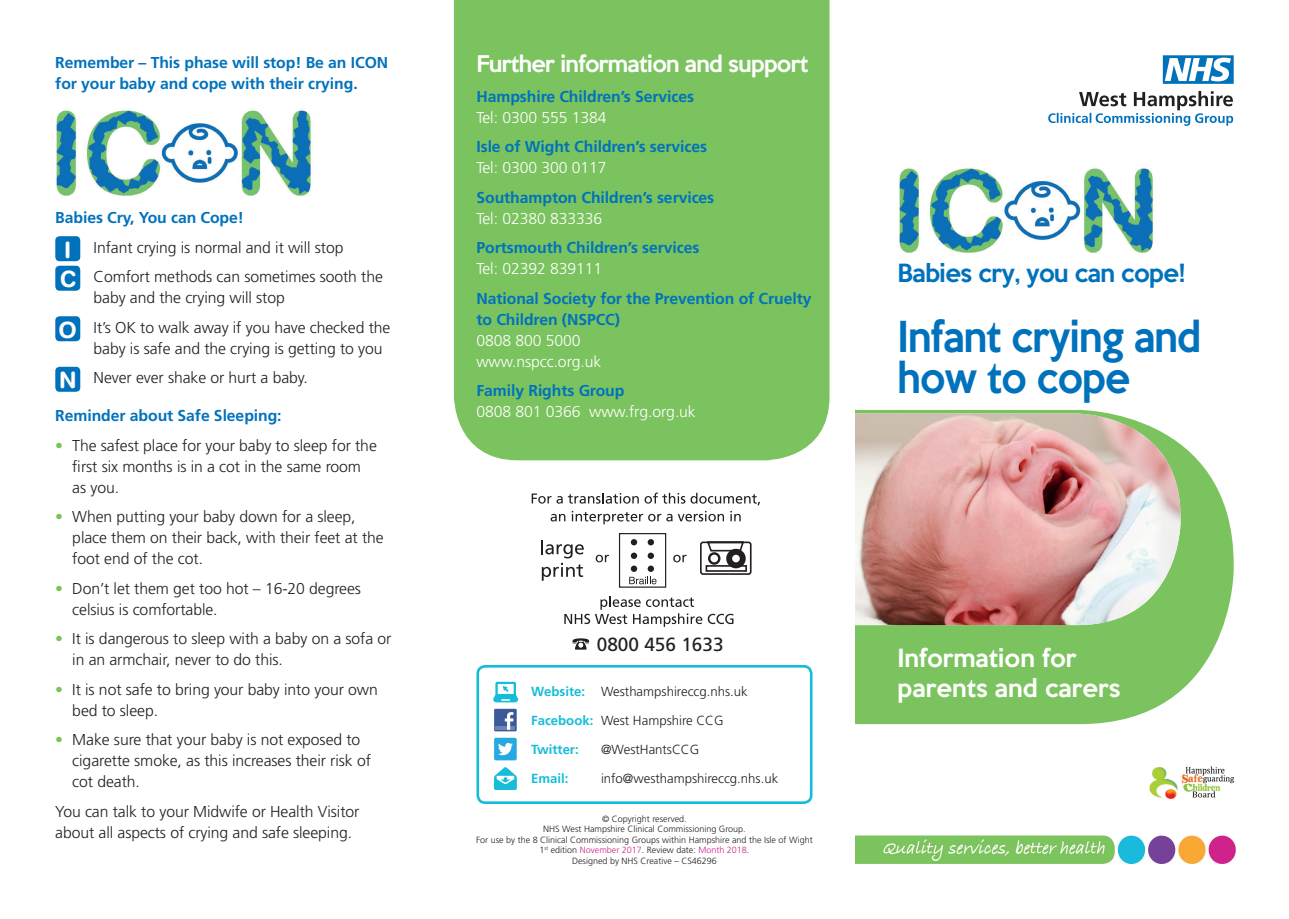
<style>
.page{position:relative;width:1289px;height:919px;background:#fff}
.page>*{position:absolute;margin:0;border:0;box-sizing:border-box;transform-origin:0 0}
.t1{font:500 39px/40.5px "Keep Calm";letter-spacing:-.02em;color:#0072bc;scale:.94 1}
.t2{font:500 22.95px/30.6px "Keep Calm";color:#fff}
.t3{font:500 22.95px "Keep Calm";letter-spacing:-.025em;color:#0072bc}
.t4{font:500 21px "Keep Calm";letter-spacing:-.03em;color:#fff}
.t5{font:19.05px "Frutiger";color:#231f20}
.t6{font:300 15.75px/21px "Frutiger";letter-spacing:-.005em;color:#231f20}
.t7{font:700 15.75px/21px "Frutiger";letter-spacing:-.005em;color:#0072bc}
.t8{font:300 15.75px/21px "Frutiger";letter-spacing:-.005em;color:#fff}
.t9{font:300 13.2px/29px "Frutiger";color:#231f20}
.t10{font:700 13.2px "Frutiger";color:#16bdd8}
.t11{font:300 9px/10.5px "Frutiger";color:#231f20;text-align:center}
.s1{font-weight:700;color:#0072bc}
.s2{font-family:"Helvetica Rounded";font-weight:700;font-size:22.5px;color:#fff}
.s3{color:#7bc35e}
.s4{font-weight:700;color:#16bdd8}
.s5{color:#cf238b}
</style>
<div class="page">
<svg style="left:855px;top:410px;width:378px;height:314px;fill:#7bc35e"></svg>
<img style="left:855px;top:835px;width:381px;height:29px">
<img style="left:855px;top:413px;width:325px;height:212px">
<div style="left:55px;top:236px;width:25px;height:25px;background:#0072bc;border-radius:4px"></div>
<div style="left:55px;top:266px;width:25px;height:25px;background:#0072bc;border-radius:4px"></div>
<div style="left:55px;top:316px;width:25px;height:25px;background:#0072bc;border-radius:4px"></div>
<div style="left:55px;top:367px;width:25px;height:25px;background:#0072bc;border-radius:4px"></div>
<div style="left:454px;top:0;width:375px;height:460px;background:#7bc35e"></div>
<svg style="left:531px;top:493px;width:31px;height:10px"></svg>
<svg style="left:568px;top:493px;width:70px;height:10px"></svg>
<svg style="left:644px;top:492px;width:116px;height:13px"></svg>
<svg style="left:550px;top:514px;width:15px;height:7px"></svg>
<svg style="left:571px;top:511px;width:153px;height:13px"></svg>
<svg style="left:730px;top:511px;width:10px;height:10px"></svg>
<div style="left:619px;top:533px;width:47px;height:54px;border:1px solid #231f20"></div>
<svg style="left:631px;top:539px;width:6px;height:6px"></svg>
<div style="left:647px;top:539px;width:7px;height:6px;background:#231f20;border-radius:50%"></div>
<div style="left:631px;top:552px;width:6px;height:7px;background:#231f20;border-radius:50%"></div>
<div style="left:647px;top:552px;width:7px;height:7px;background:#231f20;border-radius:50%"></div>
<div style="left:631px;top:565px;width:6px;height:7px;background:#231f20;border-radius:50%"></div>
<div style="left:647px;top:565px;width:7px;height:7px;background:#231f20;border-radius:50%"></div>
<svg style="left:629px;top:576px;width:27px;height:8px"></svg>
<svg style="left:541px;top:540px;width:43px;height:40px"></svg>
<svg style="left:595px;top:554px;width:14px;height:8px"></svg>
<svg style="left:673px;top:554px;width:13px;height:8px"></svg>
<svg style="left:700px;top:541px;width:52px;height:34px"></svg>
<svg style="left:572px;top:638px;width:17px;height:11px"></svg>
<svg style="left:564px;top:596px;width:169px;height:31px"></svg>
<img style="left:1149px;top:766px;width:86px;height:33px">
<div style="left:476px;top:665px;width:336px;height:138px;border:3px solid #16bdd8;border-radius:7px"></div>
<svg style="left:493px;top:681px;width:25px;height:21px"></svg>
<svg style="left:494px;top:767px;width:23px;height:23px"></svg>
<div style="left:494px;top:708px;width:22px;height:23px;background:#3c5a9a"></div>
<hr style="left:495px;top:726px;width:20px;height:3px;background:#6d84b3">
<svg style="left:505px;top:712px;width:8px;height:17px"></svg>
<div style="left:494px;top:737px;width:22px;height:23px;background:#24aae1;border-radius:2px"></div>
<svg style="left:498px;top:743px;width:15px;height:12px"></svg>
<svg style="left:1048px;top:91px;width:185px;height:35px"></svg>
<svg style="left:1162px;top:55px;width:71px;height:29px"></svg>
<img style="left:899px;top:168px;width:254px;height:85px">
<img style="left:56px;top:110px;width:255px;height:86px">
<p class="t7" style="left:55px;top:51px;width:334px">Remember – This phase will stop! Be an ICON for your baby and cope with their crying.</p>
<p class="t6" style="left:55px;top:203px;width:329px;line-height:29.5px"><span class="s1">Babies Cry, You can Cope!<br></span><span class="s2">I</span> Infant crying is normal and it will stop<br><span class="s2">C</span> Comfort methods can sometimes sooth the</p>
<p class="t6" style="left:59px;top:283px;width:333px;line-height:29.5px;text-indent:35px">baby and the crying will stop<br><span class="s2">O</span> It’s OK to walk away if you have checked the</p>
<p class="t6" style="left:59px;top:333px;width:325px;line-height:29.5px;text-indent:35px">baby is safe and the crying is getting to you<br><span class="s2">N</span> Never ever shake or hurt a baby.</p>
<p class="t7" style="left:55px;top:405px;width:228px">Reminder about Safe Sleeping:</p>
<p class="t6" style="left:72px;top:435px;width:306px;text-indent:-17px"><span class="s3">•</span> The safest place for your baby to sleep for the first six months is in a cot in the same room as you.</p>
<p class="t6" style="left:72px;top:506px;width:313px;text-indent:-17px"><span class="s3">•</span> When putting your baby down for a sleep, place them on their back, with their feet at the foot end of the cot.</p>
<p class="t6" style="left:72px;top:578px;width:290px;text-indent:-17px"><span class="s3">•</span> Don’t let them get too hot – 16-20 degrees celsius is comfortable.</p>
<p class="t6" style="left:72px;top:628px;width:320px;text-indent:-17px"><span class="s3">•</span> It is dangerous to sleep with a baby on a sofa or in an armchair, never to do this.</p>
<p class="t6" style="left:72px;top:679px;width:307px;text-indent:-17px"><span class="s3">•</span> It is not safe to bring your baby into your own bed to sleep.</p>
<p class="t6" style="left:72px;top:729px;width:300px;text-indent:-17px"><span class="s3">•</span> Make sure that your baby is not exposed to cigarette smoke, as this increases their risk of cot death.</p>
<p class="t6" style="left:55px;top:801px;width:306px">You can talk to your Midwife or Health Visitor about all aspects of crying and safe sleeping.</p>
<h3 class="t4" style="left:476px;top:46px;width:333px">Further information and support</h3>
<p class="t7" style="left:476px;top:85px;width:219px">Hampshire Children’s Services</p>
<p class="t8" style="left:476px;top:107px;width:132px">Tel: 0300 555 1384</p>
<p class="t7" style="left:476px;top:136px;width:232px">Isle of Wight Children’s services</p>
<p class="t8" style="left:476px;top:157px;width:132px">Tel: 0300 300 0117</p>
<p class="t7" style="left:476px;top:186px;width:239px">Southampton Children’s services</p>
<p class="t8" style="left:476px;top:208px;width:127px">Tel: 02380 833336</p>
<p class="t7" style="left:476px;top:237px;width:224px">Portsmouth Children’s services</p>
<p class="t8" style="left:476px;top:258px;width:127px">Tel: 02392 839111</p>
<p class="t7" style="left:476px;top:287px;width:336px">National Society for the Prevention of Cruelty to Children (NSPCC)</p>
<p class="t8" style="left:476px;top:330px;width:126px">0808 800 5000 www.nspcc.org.uk</p>
<p class="t7" style="left:476px;top:380px;width:149px">Family Rights Group</p>
<p class="t8" style="left:476px;top:401px;width:221px">0808 801 0366 www.frg.org.uk</p>
<p class="t5" style="left:596px;top:633px;width:128px">0800 456 1633</p>
<p class="t9" style="left:531px;top:677px;width:218px"><span class="s4">Website:</span> Westhampshireccg.nhs.uk<br><span class="s4">Facebook:</span> West Hampshire CCG<br><span class="s4">Twitter:</span></p>
<p class="t9" style="left:601px;top:735px;width:100px">@WestHantsCCG</p>
<p class="t10" style="left:531px;top:770px;width:39px">Email:</p>
<p class="t9" style="left:601px;top:763px;width:179px">info@westhampshireccg.nhs.uk</p>
<p class="t11" style="left:476px;top:813px;width:338px">© Copyright reserved.<br>NHS West Hampshire Clinical Commissioning Group.<br>For use by the 8 Clinical Commissioning Groups within Hampshire and the Isle of Wight 1<sup>st</sup> edition <span class="s5">November 2017</span>. Review date: <span class="s5">Month 2018</span>.<br>Designed by NHS Creative – CS46296</p>
<h2 class="t3" style="left:897px;top:253px;width:289px">Babies cry, you can cope!</h2>
<h1 class="t1" style="left:897px;top:313px;width:324px">Infant crying and how to cope</h1>
<h2 class="t2" style="left:897px;top:640px;width:225px">Information for parents and carers</h2>
</div>
